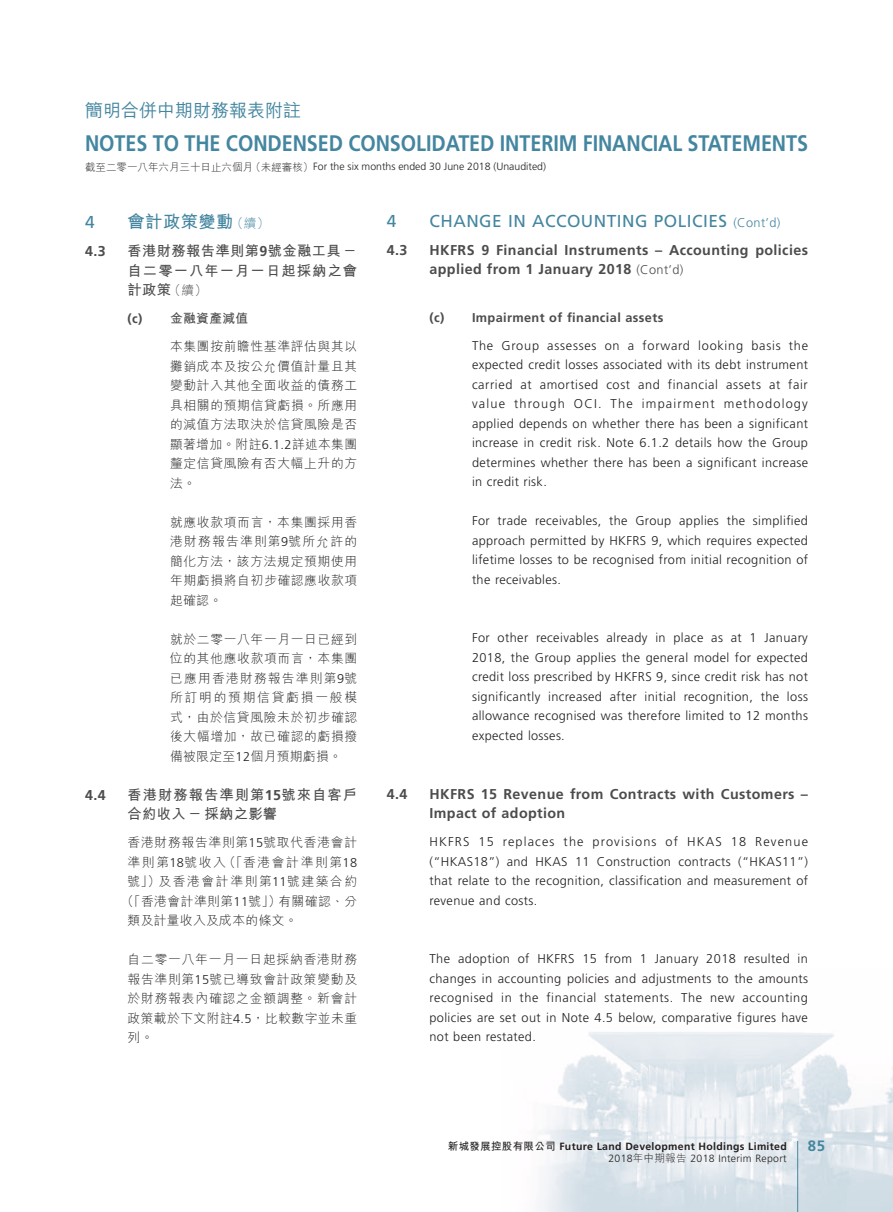
<style>
.page{position:relative;width:893px;height:1212px;background:#fff}
.page>*{position:absolute;margin:0;border:0;box-sizing:border-box;transform-origin:0 0}
.t1{font:700 22.5px "Frutiger LT Std";letter-spacing:-.005em;color:#4486a0;scale:.88 1}
.t2{font:500 18px "M Hei HK";color:#4486a0}
.t3{font:17.25px "Frutiger LT Std";color:#4486a0}
.t4{font:700 17.25px "M Hei HK";letter-spacing:.03em;color:#4486a0}
.t5{font:700 15px "Frutiger LT Std";color:#4486a0}
.t6{font:700 14.25px/19.5px "Frutiger LT Std";letter-spacing:.03em;color:#4b4c4d}
.t7{font:700 14.25px/19.5px "M Hei HK";letter-spacing:.075em;color:#4b4c4d;text-align:justify}
.t8{font:300 12.75px/19.5px "Frutiger LT Std";letter-spacing:.03em;color:#231f20;text-align:justify}
.t9{font:300 12.75px/19.5px "M Hei HK";letter-spacing:.055em;color:#231f20;text-align:justify}
.t10{font:700 12.75px "Frutiger LT Std";letter-spacing:.03em;color:#4b4c4d}
.t11{font:300 12.75px "M Hei HK";letter-spacing:.13em;color:#231f20}
.t12{font:300 12.75px "M Hei HK";letter-spacing:.125em;color:#231f20}
.t13{font:300 12.75px "M Hei HK";letter-spacing:.03em;color:#231f20}
.t14{font:300 12.75px "Frutiger LT Std";color:#4486a0}
.t15{font:300 10.5px "Frutiger LT Std";color:#231f20}
.t16{font:700 10.5px "Frutiger LT Std";letter-spacing:.03em;color:#231f20}
.t17{font:300 10.5px "Frutiger LT Std";letter-spacing:.03em;color:#231f20}
.s1{font-family:"M Hei HK"}
.s2{font-weight:300;font-size:12.75px}
.s3{font-family:"Frutiger LT Std"}
.s4{font-family:"Frutiger LT Std";font-weight:700;color:#4b4c4d}
.s5{font-weight:700;color:#4b4c4d}
</style>
<div class="page">
<img style="left:539px;top:1032px;width:354px;height:180px">
<hr style="left:797px;top:1141px;width:1px;height:71px;background:#4486a0">
<h2 class="t2" style="left:85px;top:97px;width:217px">簡明合併中期財務報表附註</h2>
<h1 class="t1" style="left:85px;top:130px;width:823px">NOTES TO THE CONDENSED CONSOLIDATED INTERIM FINANCIAL STATEMENTS</h1>
<p class="t15" style="left:85px;top:161px;width:462px"><span class="s1">截至二零一八年六月三十日止六個月（未經審核）</span>For the six months ended 30 June 2018 (Unaudited)</p>
<h3 class="t3" style="left:85px;top:212px;width:11px">4</h3>
<h3 class="t4" style="left:128px;top:209px;width:144px">會計政策變動<span class="s2">（續）</span></h3>
<p class="t6" style="left:85px;top:241px;width:22px">4.3</p>
<p class="t7" style="left:128px;top:240px;width:231px">香港財務報告準則第<span class="s3">9</span>號金融工具－自二零一八年一月一日起採納之會計政策<span class="s2">（續）</span></p>
<p class="t9" style="left:170px;top:304px;width:189px;line-height:28px;text-indent:-43px"><span class="s4">(c)</span> <span class="s5">金融資產減值<br></span>本集團按前瞻性基準評估與其以</p>
<p class="t9" style="left:170px;top:356px;width:189px">攤銷成本及按公允價值計量且其變動計入其他全面收益的債務工具相關的預期信貸虧損。所應用的減值方法取決於信貸風險是否顯著增加。附註<span class="s3">6.1.2</span>詳述本集團釐定信貸風險有否大幅上升的方法。</p>
<p class="t9" style="left:170px;top:512px;width:189px">就應收款項而言，本集團採用香港財務報告準則第<span class="s3">9</span>號所允許的簡化方法，該方法規定預期使用年期虧損將自初步確認應收款項起確認。</p>
<p class="t9" style="left:170px;top:629px;width:189px">就於二零一八年一月一日已經到位的其他應收款項而言，本集團已應用香港財務報告準則第<span class="s3">9</span>號所訂明的預期信貸虧損一般模式，由於信貸風險未於初步確認後大幅增加，故已確認的虧損撥備被限定至<span class="s3">12</span>個月預期虧損。</p>
<p class="t6" style="left:85px;top:785px;width:22px">4.4</p>
<p class="t7" style="left:128px;top:783px;width:231px">香港財務報告準則第<span class="s3">15</span>號來自客戶合約收入－採納之影響</p>
<p class="t9" style="left:128px;top:832px;width:231px">香港財務報告準則第<span class="s3">15</span>號取代香港會計</p>
<p class="t11" style="left:128px;top:853px;width:231px">準則第<span class="s3">18</span>號收入（「香港會計準則第<span class="s3">18</span></p>
<p class="t12" style="left:128px;top:872px;width:231px">號」）及香港會計準則第<span class="s3">11</span>號建築合約</p>
<p class="t9" style="left:121px;top:891px;width:238px">（「香港會計準則第<span class="s3">11</span>號」）有關確認、分</p>
<p class="t13" style="left:128px;top:911px;width:172px">類及計量收入及成本的條文。</p>
<p class="t9" style="left:128px;top:949px;width:231px">自二零一八年一月一日起採納香港財務報告準則第<span class="s3">15</span>號已導致會計政策變動及於財務報表內確認之金額調整。新會計政策載於下文附註<span class="s3">4.5</span>，比較數字並未重列。</p>
<h3 class="t3" style="left:387px;top:211px;width:11px">4</h3>
<h3 class="t3" style="left:429px;top:211px;width:24px">CHANGE</h3>
<h3 class="t3" style="left:508px;top:211px;width:37px">IN ACCOUNTING</h3>
<h3 class="t3" style="left:654px;top:211px;width:10px">POLICIES</h3>
<p class="t14" style="left:733px;top:215px;width:49px">(Cont’d)</p>
<p class="t6" style="left:387px;top:240px;width:22px">4.3</p>
<p class="t6" style="left:429px;top:240px;width:380px">HKFRS 9 Financial Instruments – Accounting policies applied from 1 January 2018 <span class="s2">(Cont’d)</span></p>
<p class="t10" style="left:429px;top:310px;width:235px">(c) Impairment of financial assets</p>
<p class="t8" style="left:472px;top:336px;width:338px">The Group assesses on a forward looking basis the expected credit losses associated with its debt instrument carried at amortised cost and financial assets at fair value through OCI. The impairment methodology applied depends on whether there has been a significant increase in credit risk. Note 6.1.2 details how the Group determines whether there has been a significant increase in credit risk.</p>
<p class="t8" style="left:472px;top:511px;width:338px">For trade receivables, the Group applies the simplified approach permitted by HKFRS 9, which requires expected lifetime losses to be recognised from initial recognition of the receivables.</p>
<p class="t8" style="left:472px;top:628px;width:338px">For other receivables already in place as at 1 January 2018, the Group applies the general model for expected credit loss prescribed by HKFRS 9, since credit risk has not significantly increased after initial recognition, the loss allowance recognised was therefore limited to 12 months expected losses.</p>
<p class="t6" style="left:387px;top:784px;width:22px">4.4</p>
<p class="t6" style="left:429px;top:784px;width:380px">HKFRS 15 Revenue from Contracts with Customers –<br>Impact of adoption</p>
<p class="t8" style="left:429px;top:832px;width:380px">HKFRS 15 replaces the provisions of HKAS 18 Revenue (“HKAS18”) and HKAS 11 Construction contracts (“HKAS11”) that relate to the recognition, classification and measurement of revenue and costs.</p>
<p class="t8" style="left:429px;top:949px;width:380px">The adoption of HKFRS 15 from 1 January 2018 resulted in changes in accounting policies and adjustments to the amounts recognised in the financial statements. The new accounting policies are set out in Note 4.5 below, comparative figures have not been restated.</p>
<p class="t16" style="left:448px;top:1140px;width:340px"><span class="s1">新城發展控股有限公司</span> Future Land Development Holdings Limited</p>
<p class="t5" style="left:808px;top:1137px;width:19px">85</p>
<p class="t17" style="left:608px;top:1152px;width:180px">2018<span class="s1">年中期報告</span> 2018 Interim Report</p>
</div>
